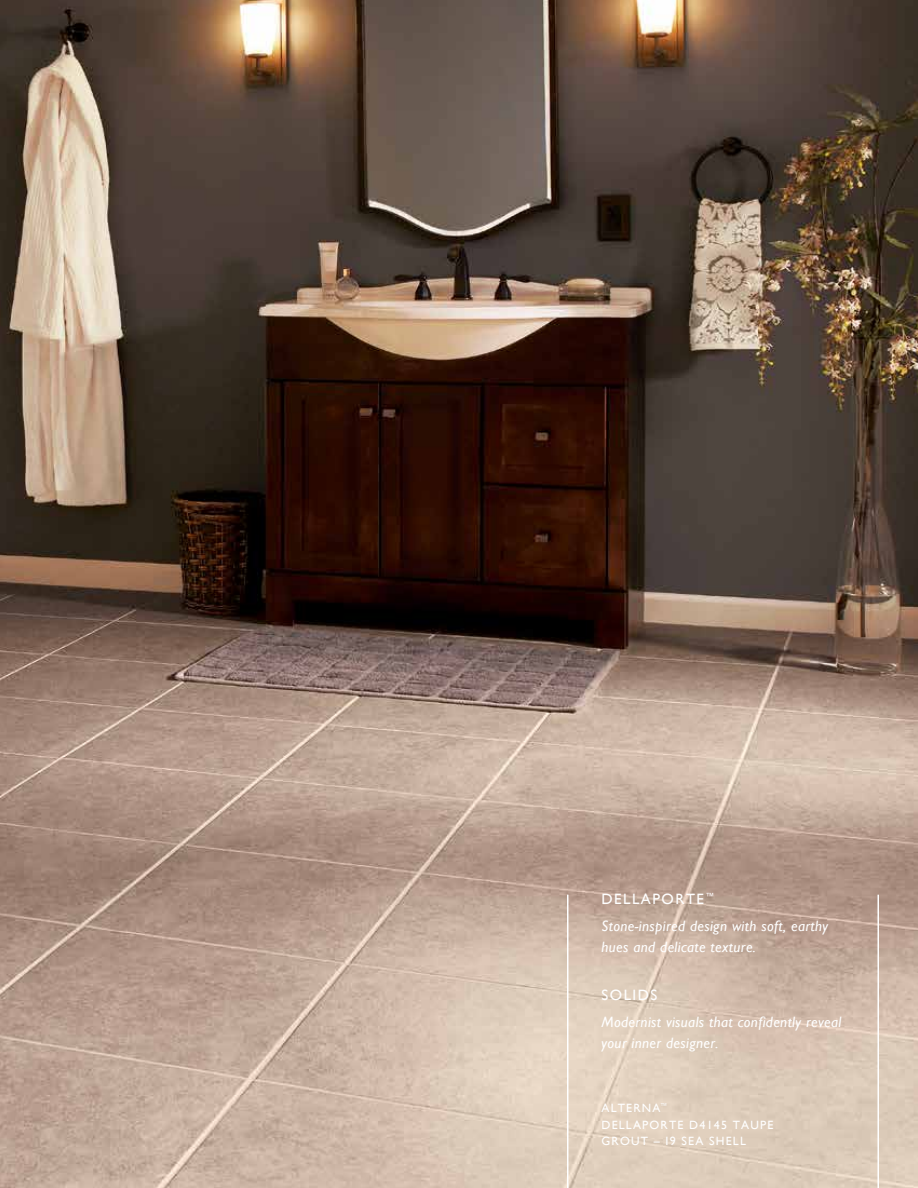
<style>
.page{position:relative;width:918px;height:1188px;background:#fff}
.page>*{position:absolute;margin:0;border:0;box-sizing:border-box;transform-origin:0 0}
.t1{font:italic 15px/21px "Gill Sans";letter-spacing:.025em;color:#fff}
.t2{font:15px "Gill Sans";letter-spacing:.1em;color:#fff}
.t3{font:12px/16.5px "Gill Sans";letter-spacing:.1em;color:#fff}
</style>
<div class="page">
<img style="left:0;top:0;width:918px;height:1188px">
<hr style="left:567px;top:895px;width:1px;height:293px;background:#fff">
<hr style="left:878px;top:895px;width:1px;height:293px;background:#fff">
<p class="t2" style="left:602px;top:890px;width:114px">DELLAPORTE<sup>™</sup></p>
<p class="t1" style="left:602px;top:915px;width:228px">Stone-inspired design with soft, earthy hues and delicate texture.</p>
<p class="t2" style="left:602px;top:986px;width:57px">SOLIDS</p>
<p class="t1" style="left:602px;top:1011px;width:241px">Modernist visuals that confidently reveal your inner designer.</p>
<p class="t3" style="left:602px;top:1100px;width:173px">ALTERNA<sup>™<br></sup>DELLAPO RTE D4145 TAUPE<br>GROUT – I9 SEA SHELL</p>
</div>
